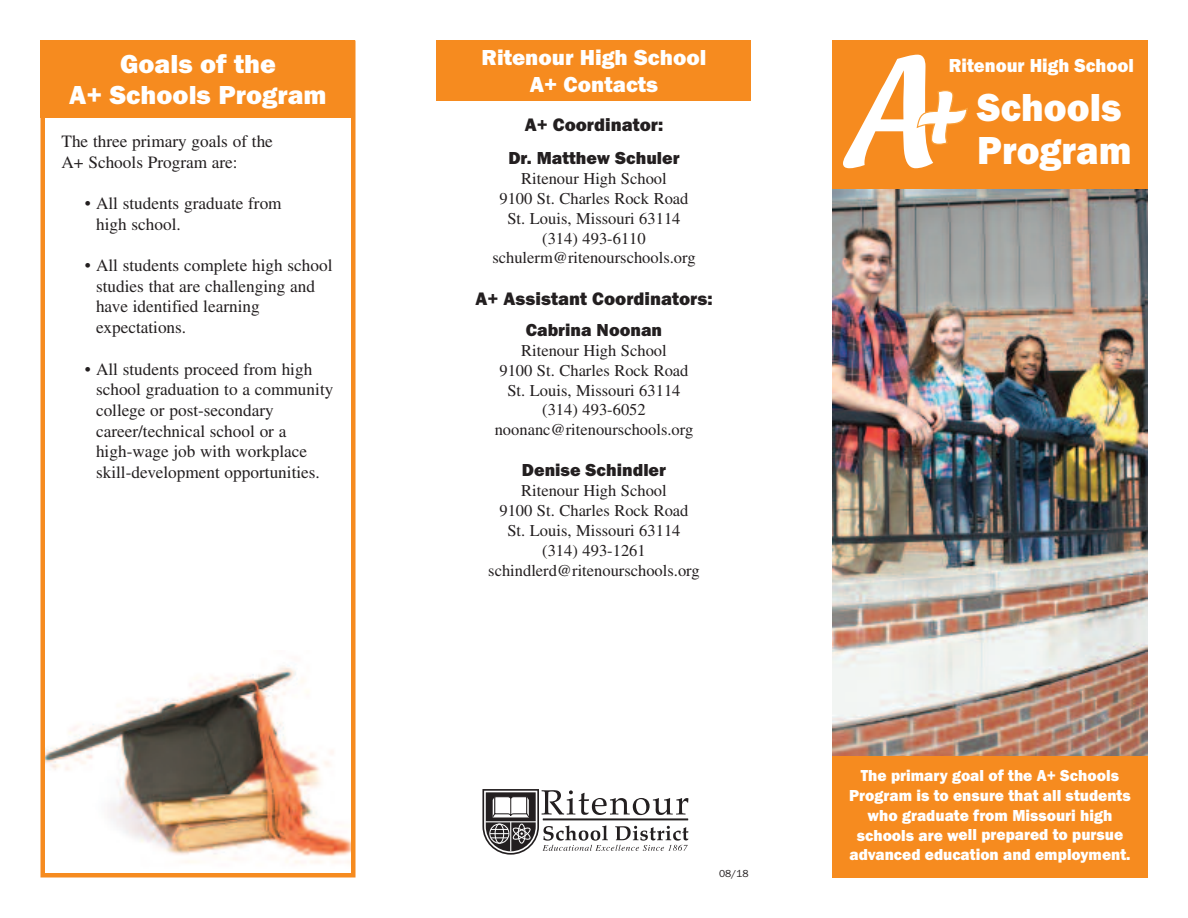
<style>
.page{position:relative;width:1188px;height:918px;background:#fff}
.page>*{position:absolute;margin:0;border:0;box-sizing:border-box;transform-origin:0 0}
.t1{font:132px "Textile";color:#fff}
.t2{font:800 40.5px/43.5px "Franklin Gothic";color:#fff;scale:.95 1}
.t3{font:800 27px "Franklin Gothic";color:#fff}
.t4{font:800 22.5px/27px "Franklin Gothic";color:#fff;text-align:center}
.t5{font:800 19.5px "Franklin Gothic";color:#fff;scale:.95 1}
.t6{font:800 18.75px "Franklin Gothic";color:#231f20}
.t7{font:800 18px "Franklin Gothic";color:#231f20}
.t8{font:17.25px/20.7px "Times";color:#231f20}
.t9{font:16.5px/19.8px "Times";color:#231f20;text-align:center}
.t10{font:800 16.5px/19.8px "Franklin Gothic";color:#fff;text-align:center;scale:.95 1}
.t11{font:10.5px "Franklin Gothic";color:#231f20}
.s1{font-size:102px}
</style>
<div class="page">
<img style="left:832px;top:189px;width:316px;height:567px">
<div style="left:832px;top:756px;width:316px;height:122px;background:#f68b1f"></div>
<div style="left:436px;top:40px;width:316px;height:61px;background:#f68b1f"></div>
<div style="left:832px;top:40px;width:316px;height:149px;background:#f68b1f"></div>
<svg style="left:482px;top:789px;width:207px;height:66px"></svg>
<hr style="left:485px;top:821px;width:51px;height:1px;background:#fff">
<img style="left:45px;top:665px;width:306px;height:199px">
<div style="left:40px;top:40px;width:316px;height:838px;border:4px solid #f68b1f"></div>
<div style="left:40px;top:40px;width:316px;height:78px;background:#f68b1f"></div>
<h3 class="t4" style="left:482px;top:44px;width:226px">Ritenour High School<br>A+ Contacts</h3>
<p class="t6" style="left:525px;top:113px;width:140px">A+ Coordinator:</p>
<p class="t7" style="left:508px;top:147px;width:173px">Dr. Matthew Schuler</p>
<p class="t9" style="left:492px;top:170px;width:205px">Ritenour High School<br>9100 St. Charles Rock Road<br>St. Louis, Missouri 63114 (314) 493-6110 schulerm@ritenourschools.org</p>
<p class="t6" style="left:475px;top:287px;width:239px">A+ Assistant Coordinators:</p>
<p class="t7" style="left:526px;top:319px;width:138px">Cabrina Noonan</p>
<p class="t9" style="left:495px;top:342px;width:200px">Ritenour High School<br>9100 St. Charles Rock Road<br>St. Louis, Missouri 63114 (314) 493-6052 noonanc@ritenourschools.org</p>
<p class="t7" style="left:522px;top:459px;width:146px">Denise Schindler</p>
<p class="t9" style="left:488px;top:483px;width:213px">Ritenour High School<br>9100 St. Charles Rock Road<br>St. Louis, Missouri 63114 (314) 493-1261 schindlerd@ritenourschools.org</p>
<h3 class="t3" style="left:120px;top:48px;width:157px">Goals of the</h3>
<p class="t5" style="left:949px;top:54px;width:196px">Ritenour High School</p>
<h3 class="t3" style="left:69px;top:79px;width:259px">A+ Schools Program</h3>
<p class="t8" style="left:61px;top:132px;width:213px">The three primary goals of the<br>A+ Schools Program are:</p>
<p class="t8" style="left:96px;top:195px;width:187px;text-indent:-11px">• All students graduate from high school.</p>
<p class="t8" style="left:96px;top:257px;width:238px;text-indent:-11px">• All students complete high school studies that are challenging and have identified learning expectations.</p>
<p class="t8" style="left:96px;top:360px;width:239px;text-indent:-11px">• All students proceed from high school graduation to a community college or post-secondary career/technical school or a high-wage job with workplace skill-development opportunities.</p>
<h1 class="t1" style="left:843px;top:45px;width:124px">A<span class="s1">+</span></h1>
<h2 class="t2" style="left:977px;top:85px;width:164px">Schools<br>Program</h2>
<p class="t11" style="left:719px;top:868px;width:31px">08/18</p>
<p class="t10" style="left:849px;top:765px;width:298px">The primary goal of the A+ Schools Program is to ensure that all students who graduate from Missouri high schools are well prepared to pursue advanced education and employment.</p>
</div>
